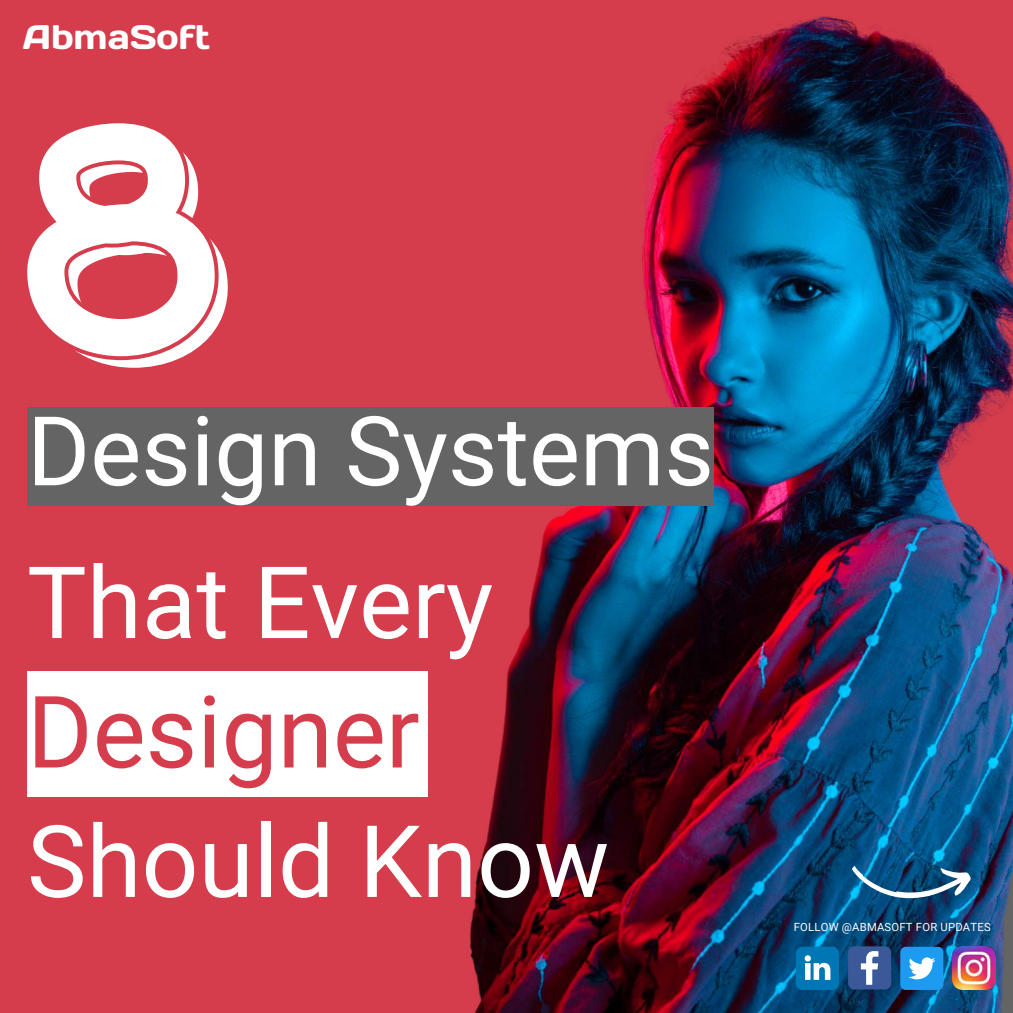
<style>
.page{position:relative;width:1013px;height:1013px;background:#fff}
.page>*{position:absolute;margin:0;border:0;box-sizing:border-box;transform-origin:0 0}
.t1{font:100px "Roboto";color:#fff}
.t2{font:100px "Roboto";color:#d63d4c}
.t3{font:96.25px "Roboto";color:#fff}
.t4{font:34px "Days One";color:#fff}
.t5{font:11.25px "Roboto";letter-spacing:.02em;color:#fff}
</style>
<div class="page">
<div style="left:0;top:0;width:1012px;height:1012px;background:#d63d4c"></div>
<img style="left:469px;top:16px;width:543px;height:996px">
<svg style="left:795px;top:946px;width:44px;height:43px;background:#2c8cbf"></svg>
<svg style="left:848px;top:946px;width:43px;height:43px;background:#5972a7"></svg>
<div style="left:900px;top:946px;width:43px;height:43px;background:#1d9bf0;border-radius:5px"></div>
<svg style="left:909px;top:957px;width:26px;height:22px"></svg>
<img style="left:952px;top:946px;width:43px;height:43px">
<div style="left:27px;top:407px;width:686px;height:99px;background:#646464"></div>
<div style="left:27px;top:671px;width:400px;height:125px;background:#fff"></div>
<svg style="left:851px;top:865px;width:120px;height:34px;background:#397299"></svg>
<svg style="left:93px;top:255px;width:135px;height:113px"></svg>
<svg style="left:27px;top:123px;width:194px;height:237px;fill:#fff"></svg>
<h3 class="t4" style="left:23px;top:15px;width:189px">AbmaSoft</h3>
<h2 class="t3" style="left:27px;top:396px;width:688px">Design Systems</h2>
<h1 class="t1" style="left:27px;top:545px;width:467px">That Every</h1>
<h1 class="t2" style="left:27px;top:674px;width:394px">Designer</h1>
<h1 class="t1" style="left:27px;top:804px;width:583px">Should Know</h1>
<p class="t5" style="left:793px;top:920px;width:198px">FOLLOW @ABMASOFT FOR UPDATES</p>
</div>
